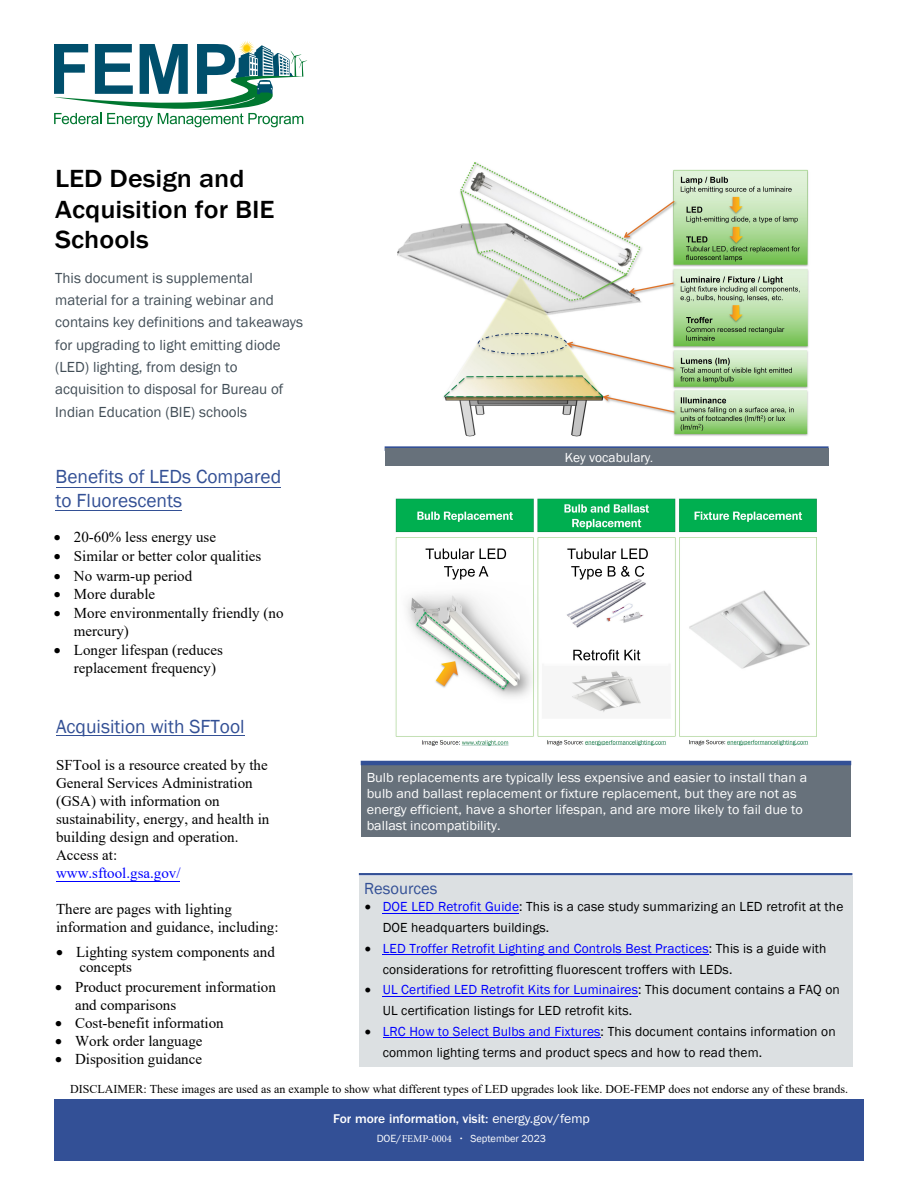
<style>
.page{position:relative;width:918px;height:1188px;background:#fff}
.page>*{position:absolute;margin:0;border:0;box-sizing:border-box;transform-origin:0 0}
.t1{font:500 25.5px/30.6px "Franklin Gothic";color:#000;scale:1.1 1}
.t2{font:19.5px/23.4px "Franklin Gothic";color:#335095}
.t3{font:16.5px "Franklin Gothic";color:#335096}
.t4{font:15px/18px "Times New Roman";color:#000}
.t5{font:15px/18px "Times New Roman";color:#000}
.t6{font:15px/22.4px "Franklin Gothic";color:#414d56}
.t7{font:15px "Times New Roman";color:#00f}
.t8{font:13.5px/20.7px "Franklin Gothic";letter-spacing:.01em;color:#000}
.t9{font:13.5px/16.2px "Franklin Gothic";color:#fff;scale:1.05 1}
.t10{font:13.5px/20.7px "Franklin Gothic";letter-spacing:.01em;color:#000}
.t11{font:13.5px "Franklin Gothic";color:#fff}
.t12{font:500 13.05px "ITC Franklin Gothic Std";letter-spacing:-.005em;color:#fff}
.t13{font:12px "Times New Roman";color:#000}
.t14{font:10.5px "Franklin Gothic";letter-spacing:-.005em;color:#fff}
.s1{font-style:inherit}
.s2{font-style:italic;font-size:11.25px}
.s3{color:#00f}
.s4{font-weight:400}
.s5{font-family:"ITC Franklin Gothic Std"}
.s6{font-family:"Minion Pro"}
</style>
<div class="page">
<div style="left:359px;top:876px;width:494px;height:191px;background:#dce0e2"></div>
<hr style="left:383px;top:1037px;width:217px;height:1px;background:#00f">
<hr style="left:383px;top:997px;width:255px;height:1px;background:#00f">
<hr style="left:383px;top:954px;width:326px;height:1px;background:#00f">
<hr style="left:383px;top:913px;width:136px;height:1px;background:#00f">
<hr style="left:359px;top:873px;width:493px;height:2px;background:#335096">
<img style="left:398px;top:162px;width:411px;height:275px">
<div style="left:54px;top:1099px;width:810px;height:62px;background:#335096"></div>
<svg style="left:54px;top:41px;width:253px;height:86px"></svg>
<div style="left:361px;top:763px;width:490px;height:74px;background:#67717b"></div>
<hr style="left:361px;top:761px;width:490px;height:4px;background:#335096">
<svg style="left:385px;top:447px;width:444px;height:4px"></svg>
<hr style="left:56px;top:487px;width:225px;height:1px;background:#335095">
<hr style="left:56px;top:510px;width:126px;height:1px;background:#335095">
<hr style="left:56px;top:735px;width:189px;height:1px;background:#335095">
<hr style="left:56px;top:881px;width:124px;height:1px;background:#00f">
<div style="left:385px;top:449px;width:443px;height:17px;background:#67717b"></div>
<img style="left:395px;top:498px;width:421px;height:248px">
<h2 class="t1" style="left:55px;top:164px;width:201px">LED Design and<br>Acquisition for BIE<br>Schools</h2>
<p class="t6" style="left:55px;top:267px;width:249px">This document is supplemental material for a training webinar and contains key definitions and takeaways <span class="s1">for</span> upgrading to <span class="s1">light emitting diode (</span>LED<span class="s1">)</span> lighting<span class="s1">,</span> from design to acquisition to disposal for <span class="s1">Bureau of Indian Education (BIE)</span> schools</p>
<h3 class="t2" style="left:56px;top:466px;width:227px">Benefits of LEDs Compared to Fluorescents</h3>
<p class="t5" style="left:54px;top:528px;width:164px">• 20-60% <span class="s1">less</span> energy use</p>
<p class="t5" style="left:54px;top:547px;width:209px">• Similar or better color qualities</p>
<p class="t5" style="left:54px;top:566px;width:140px">• No warm-up period</p>
<p class="t5" style="left:54px;top:585px;width:103px">• More durable</p>
<p class="t5" style="left:54px;top:604px;width:231px">• <span class="s1">More e</span>nvironmentally friendly (no</p>
<p class="t4" style="left:74px;top:622px;width:56px">mercury)</p>
<p class="t5" style="left:74px;top:640px;width:151px;text-indent:-20px">• Longer lifespan (reduces replacement frequency)</p>
<h3 class="t2" style="left:56px;top:715px;width:190px">Acquisition with SFTool</h3>
<p class="t4" style="left:56px;top:756px;width:215px">SFTool is a resource created by the<br>General Services Administration <span class="s1">(GSA)</span> with information on sustainability, energy, and health in building design and operation.<br>Access at:</p>
<p class="t7" style="left:56px;top:863px;width:126px">www.sftool.gsa.gov/</p>
<p class="t5" style="left:56px;top:900px;width:224px"><span class="s1">There</span> are pages with lighting information and guidance, including<span class="s1">:</span></p>
<p class="t4" style="left:79px;top:944px;width:197px;line-height:14.7px;text-indent:-23px">• Lighting system components and concepts</p>
<p class="t4" style="left:75px;top:977px;width:202px;text-indent:-20px">• Product procurement information and comparisons</p>
<p class="t4" style="left:55px;top:1013px;width:170px">• Cost-benefit information</p>
<p class="t4" style="left:55px;top:1031px;width:149px">• Work order language</p>
<p class="t4" style="left:55px;top:1049px;width:149px">• Disposition guidance</p>
<p class="t11" style="left:565px;top:449px;width:90px">Key vocabulary<span class="s2">.</span></p>
<p class="t9" style="left:367px;top:769px;width:421px">Bulb replacements are typically less expensive and easier to install than a bulb and ballast replacement or fixture replacement, but they are not as energy efficient, have a shorter lifespan, and are more likely to fail due to ballast incompatibility.</p>
<p class="t3" style="left:364px;top:878px;width:75px">Resources</p>
<p class="t10" style="left:383px;top:897px;width:462px;text-indent:-18px">• <span class="s3">DOE LED Retrofit Guide</span>: This is a case study summarizing an LED retrofit at the<br>DOE headquarters buildings.</p>
<p class="t8" style="left:383px;top:938px;width:445px;text-indent:-18px">• <span class="s3">LED Troffer Retrofit Lighting and Controls Best Practices</span>: This is a guide with considerations for retrofitting fluorescent troffers with LEDs.</p>
<p class="t8" style="left:383px;top:980px;width:459px;text-indent:-18px">• <span class="s3">UL Certified LED Retrofit Kits for Luminaires</span>: This document contains a FAQ on<br>UL certification listings for LED retrofit kits.</p>
<p class="t8" style="left:383px;top:1021px;width:455px;text-indent:-18px">• <span class="s3">LRC How to Select Bulbs and Fixtures</span>: This document contains information on common lighting terms and product specs and how to read them.</p>
<p class="t13" style="left:70px;top:1080px;width:780px">DISCLAIMER: These images are used as an example to show what different types of LED upgrades look like. DOE-FEMP does not endorse any of these brands.</p>
<p class="t12" style="left:333px;top:1112px;width:258px">For more information, visit: <span class="s4">energy.gov/femp</span></p>
<p class="t14" style="left:377px;top:1132px;width:171px"><span class="s5">DOE/</span><span class="s6">FEMP-0004</span> <span class="s5">•</span> September 2023</p>
</div>
